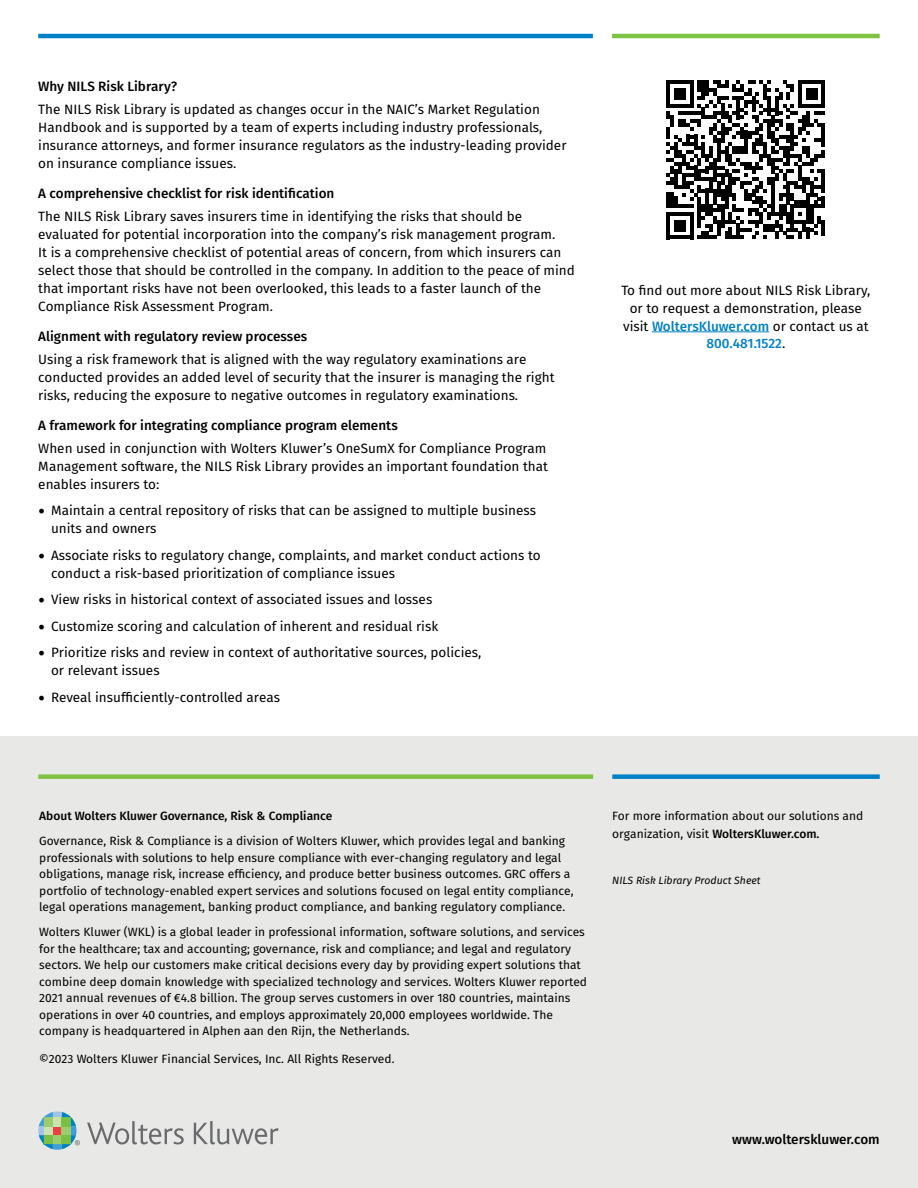
<style>
.page{position:relative;width:918px;height:1188px;background:#fff}
.page>*{position:absolute;margin:0;border:0;box-sizing:border-box;transform-origin:0 0}
.t1{font:13.5px/18px "Fira Sans";color:#000}
.t2{font:500 13.5px "Fira Sans";color:#000}
.t3{font:12px/16.5px "Fira Sans";color:#000}
.t4{font:500 12px "Fira Sans";color:#000}
.t5{font:italic 10.5px "Fira Sans";color:#000}
.s1{font-family:"Minion Pro";font-size:18px}
.s2{font-weight:500;color:#0081c6}
.s3{font-weight:500}
</style>
<div class="page">
<div style="left:0;top:736px;width:918px;height:452px;background:#e8e9e6"></div>
<div style="left:38px;top:774px;width:555px;height:5px;background:#80c342"></div>
<div style="left:612px;top:774px;width:268px;height:5px;background:#0081c6"></div>
<svg style="left:667px;top:81px;width:158px;height:158px"></svg>
<hr style="left:821px;top:170px;width:4px;height:23px;background:#000">
<hr style="left:821px;top:197px;width:4px;height:11px;background:#000">
<hr style="left:821px;top:220px;width:4px;height:15px;background:#000">
<hr style="left:38px;top:34px;width:555px;height:4px;background:#0081c6">
<hr style="left:612px;top:34px;width:268px;height:4px;background:#80c342">
<svg style="left:87px;top:1121px;width:97px;height:23px"></svg>
<svg style="left:194px;top:1121px;width:85px;height:23px"></svg>
<svg style="left:38px;top:1111px;width:42px;height:39px"></svg>
<hr style="left:652px;top:332px;width:117px;height:1px;background:#0081c6">
<p class="t2" style="left:38px;top:76px;width:140px">Why NILS Risk Library?</p>
<p class="t1" style="left:38px;top:100px;width:530px">The NILS Risk Library is updated as changes occur in the NAIC’s Market Regulation Handbook and is supported by a team of experts including industry professionals, insurance attorneys, and former insurance regulators as the industry-leading provider on insurance compliance issues.</p>
<p class="t2" style="left:38px;top:183px;width:298px">A comprehensive checklist for risk identification</p>
<p class="t1" style="left:38px;top:207px;width:538px">The NILS Risk Library saves insurers time in identifying the risks that should be evaluated for potential incorporation into the company’s risk management program.<br>It is a comprehensive checklist of potential areas of concern, from which insurers can select those that should be controlled in the company. In addition to the peace of mind that important risks have not been overlooked, this leads to a faster launch of the Compliance Risk Assessment Program.</p>
<p class="t2" style="left:38px;top:326px;width:271px">Alignment with regulatory review processes</p>
<p class="t1" style="left:38px;top:350px;width:518px">Using a risk framework that is aligned with the way regulatory examinations are conducted provides an added level of security that the insurer is managing the right risks, reducing the exposure to negative outcomes in regulatory examinations.</p>
<p class="t2" style="left:38px;top:415px;width:361px">A framework for integrating compliance program elements</p>
<p class="t1" style="left:38px;top:439px;width:511px">When used in conjunction with Wolters Kluwer’s OneSumX for Compliance Program<br>Management software, the NILS Risk Library provides an important foundation that enables insurers to:</p>
<p class="t1" style="left:51px;top:501px;width:487px;text-indent:-13px"><span class="s1">•</span> Maintain a central repository of risks that can be assigned to multiple business units and owners</p>
<p class="t1" style="left:51px;top:546px;width:491px;text-indent:-13px"><span class="s1">•</span> Associate risks to regulatory change, complaints, and market conduct actions to conduct a risk-based prioritization of compliance issues</p>
<p class="t1" style="left:38px;top:590px;width:396px"><span class="s1">•</span> View risks in historical context of associated issues and losses</p>
<p class="t1" style="left:38px;top:617px;width:402px"><span class="s1">•</span> Customize scoring and calculation of inherent and residual risk</p>
<p class="t1" style="left:51px;top:643px;width:432px;text-indent:-13px"><span class="s1">•</span> Prioritize risks and review in context of authoritative sources, policies, or relevant issues</p>
<p class="t1" style="left:38px;top:688px;width:243px"><span class="s1">•</span> Reveal insufficiently-controlled areas</p>
<p class="t1" style="left:621px;top:280px;width:250px;text-align:center">To find out more about NILS Risk Library, or to request a demonstration, please visit <span class="s2">WoltersKluwer.com</span> or contact us at <span class="s2">800.481.1522</span>.</p>
<p class="t4" style="left:39px;top:806px;width:295px">About Wolters Kluwer Governance, Risk &amp; Compliance</p>
<p class="t3" style="left:39px;top:832px;width:536px">Governance, Risk &amp; Compliance is a division of Wolters Kluwer, which provides legal and banking professionals with solutions to help ensure compliance with ever-changing regulatory and legal obligations, manage risk, increase efficiency, and produce better business outcomes. GRC offers a portfolio of technology-enabled expert services and solutions focused on legal entity compliance, legal operations management, banking product compliance, and banking regulatory compliance.</p>
<p class="t3" style="left:39px;top:923px;width:549px">Wolters Kluwer (WKL) is a global leader in professional information, software solutions, and services for the healthcare; tax and accounting; governance, risk and compliance; and legal and regulatory sectors. We help our customers make critical decisions every day by providing expert solutions that combine deep domain knowledge with specialized technology and services. Wolters Kluwer reported 2021 annual revenues of €4.8 billion. The group serves customers in over 180 countries, maintains operations in over 40 countries, and employs approximately 20,000 employees worldwide. The company is headquartered in Alphen aan den Rijn, the Netherlands.</p>
<p class="t3" style="left:39px;top:1050px;width:357px">©2023 Wolters Kluwer Financial Services, Inc. All Rights Reserved.</p>
<p class="t3" style="left:612px;top:807px;width:253px;line-height:18px">For more information about our solutions and organization, visit <span class="s3">WoltersKluwer.com.</span></p>
<p class="t5" style="left:612px;top:872px;width:150px">NILS Risk Library Product Sheet</p>
<p class="t2" style="left:732px;top:1129px;width:149px">www.wolterskluwer.com</p>
</div>
